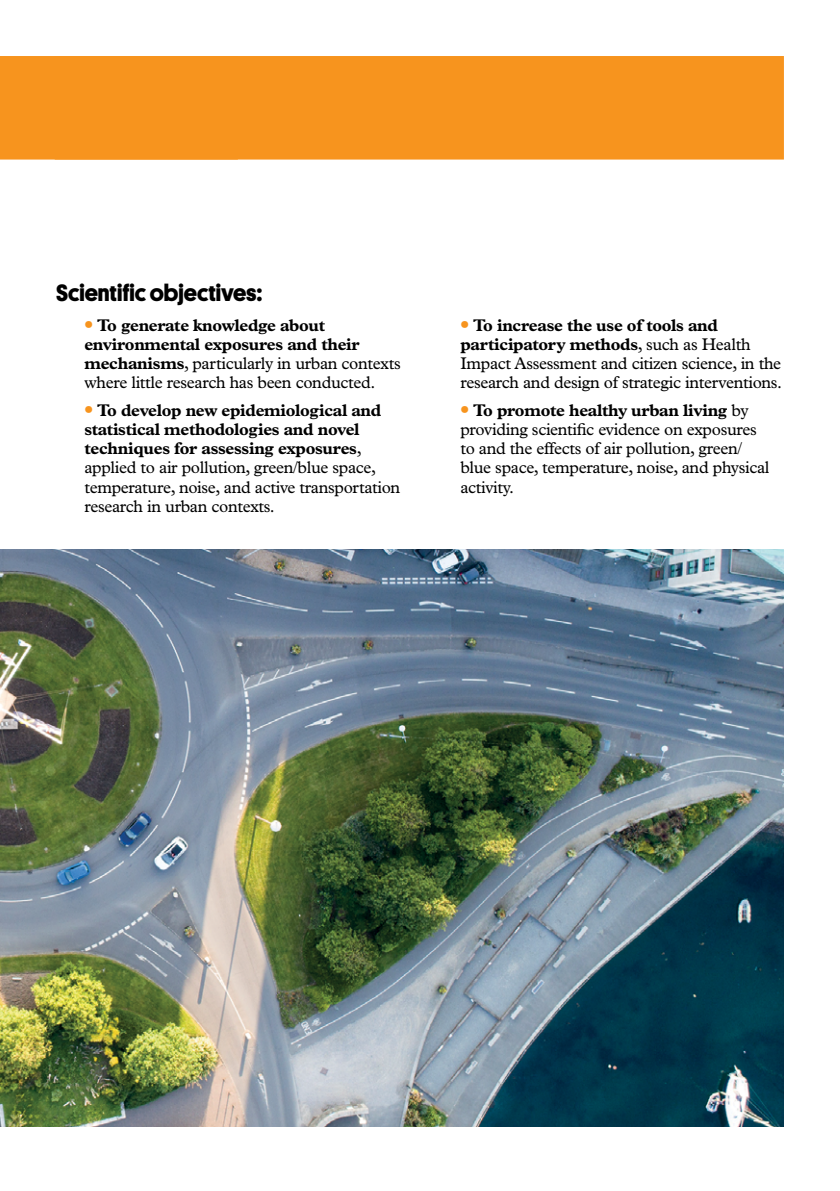
<style>
.page{position:relative;width:840px;height:1191px;background:#fff}
.page>*{position:absolute;margin:0;border:0;box-sizing:border-box;transform-origin:0 0}
.t1{font:700 23.8px "Platform";color:#000}
.t2{font:17px/19.2px "Plantin";letter-spacing:-.02em;color:#000}
.t3{font:700 17px/19.2px "Plantin";letter-spacing:-.02em;color:#000}
.s1{font-family:"Platform";font-size:35px;color:#f7941e}
.s2{font-weight:400}
.s3{font-family:"Platform";font-weight:700;font-size:35px;color:#f7941e}
.s4{font-weight:700}
</style>
<div class="page">
<div style="left:0;top:56px;width:238px;height:104px;background:#f7941e"></div>
<div style="left:55px;top:56px;width:728px;height:104px;background:#f7941e"></div>
<img style="left:0;top:549px;width:783px;height:577px">
<p class="t1" style="left:56px;top:275px;width:207px">Scientific objectives:</p>
<p class="t3" style="left:84px;top:315px;width:317px"><span class="s1">·</span> To generate knowledge about environmental exposures and their mechanisms<span class="s2">, particularly in urban contexts where little research has been conducted.</span></p>
<p class="t2" style="left:84px;top:400px;width:317px"><span class="s3">·</span> <span class="s4">To develop new epidemiological and statistical methodologies and novel techniques for assessing exposures</span>, applied to air pollution, green/blue space, temperature, noise, and active transportation research in urban contexts.</p>
<p class="t2" style="left:460px;top:315px;width:323px"><span class="s3">·</span> <span class="s4">To increase the use of tools and participatory methods</span>, such as Health Impact Assessment and citizen science, in the research and design of strategic interventions.</p>
<p class="t2" style="left:460px;top:400px;width:310px"><span class="s3">·</span> <span class="s4">To promote healthy urban living</span> by providing scientific evidence on exposures to and the effects of air pollution, green/ blue space, temperature, noise, and physical activity.</p>
</div>
